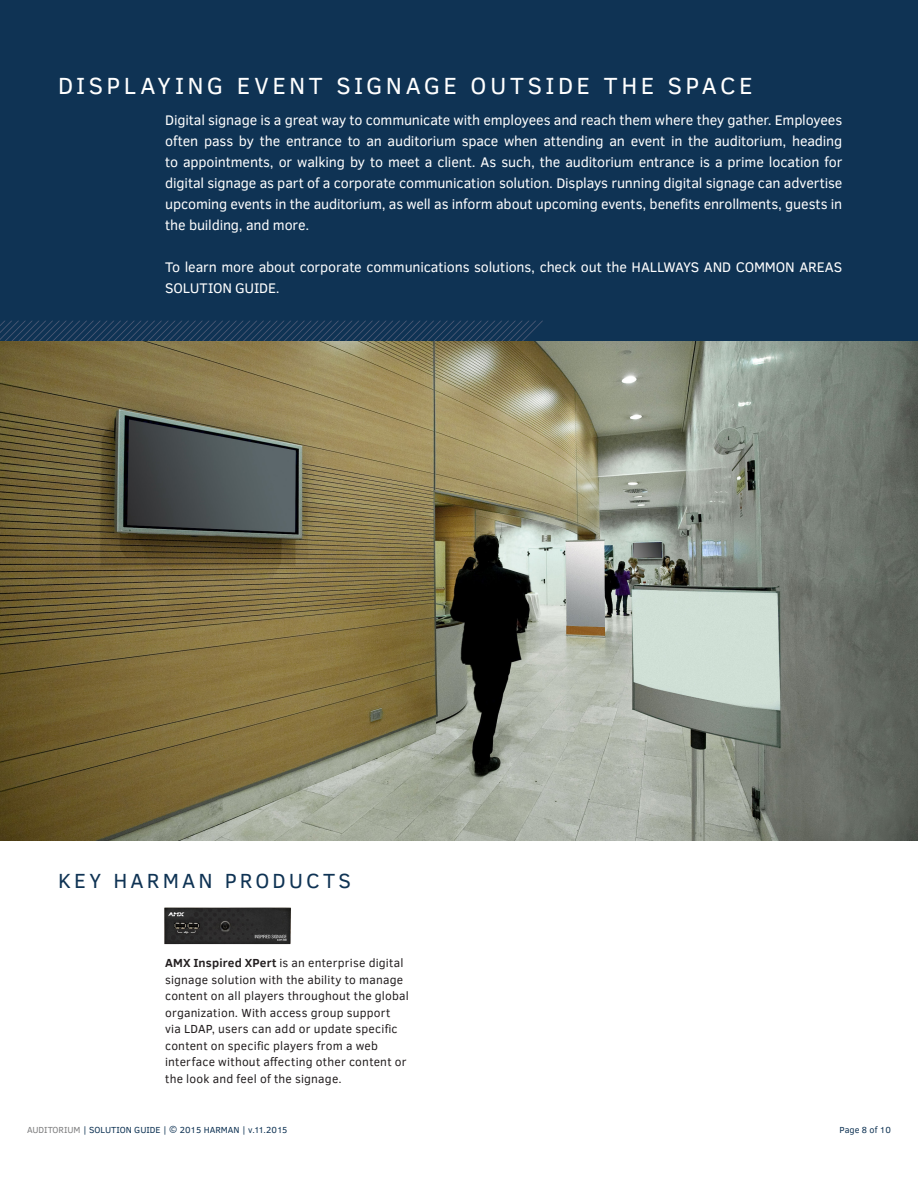
<style>
.page{position:relative;width:918px;height:1188px;background:#fff}
.page>*{position:absolute;margin:0;border:0;box-sizing:border-box;transform-origin:0 0}
.t1{font:24px "Clear Sans";letter-spacing:.14em;color:#fff}
.t2{font:21px "Clear Sans";letter-spacing:.15em;color:#0f3354}
.BODY{font:14.25px/21px "Clear Sans";letter-spacing:-.01em;color:#fff;text-align:justify}
.BODY-2{font:12px/16.5px "Clear Sans";letter-spacing:.015em;color:#231f20}
.t3{font:9px "Clear Sans";color:#0f3354}
.s1{font-weight:700}
.s2{color:#7e7e7f}
</style>
<div class="page">
<div style="left:0;top:0;width:918px;height:341px;background:#0f3354"></div>
<svg style="left:0;top:321px;width:543px;height:20px"></svg>
<img style="left:164px;top:907px;width:127px;height:38px">
<img style="left:0;top:341px;width:918px;height:499px">
<p class="t1" style="left:58px;top:70px;width:696px">DISPLAYING EVENT SIGNAGE OUTSIDE THE SPACE</p>
<p class="BODY" style="left:165px;top:109px;width:679px">Digital signage is a great way to communicate with employees and reach them where they gather. Employees often pass by the entrance to an auditorium space when attending an event in the auditorium, heading to appointments, or walking by to meet a client. As such, the auditorium entrance is a prime location for digital signage as part of a corporate communication solution. Displays running digital signage can advertise upcoming events in the auditorium, as well as inform about upcoming events, benefits enrollments, guests in the building, and more.</p>
<p class="BODY" style="left:165px;top:256px;width:679px">To learn more about corporate communications solutions, check out the HALLWAYS AND COMMON AREAS<br>SOLUTION GUIDE.</p>
<p class="t2" style="left:58px;top:867px;width:295px">KEY HARMAN PRODUCTS</p>
<p class="BODY-2" style="left:165px;top:955px;width:245px"><span class="s1">AMX Inspired XPert</span> is an enterprise digital signage solution with the ability to manage content on all players throughout the global organization. With access group support via LDAP, users can add or update specific content on specific players from a web interface without affecting other content or the look and feel of the signage.</p>
<p class="t3" style="left:27px;top:1124px;width:262px"><span class="s2">AUDITORIUM</span> | SOLUTION GUIDE | © 2015 HARMAN | v.11.2015</p>
<p class="t3" style="left:840px;top:1124px;width:53px">Page 8 of 10</p>
</div>
